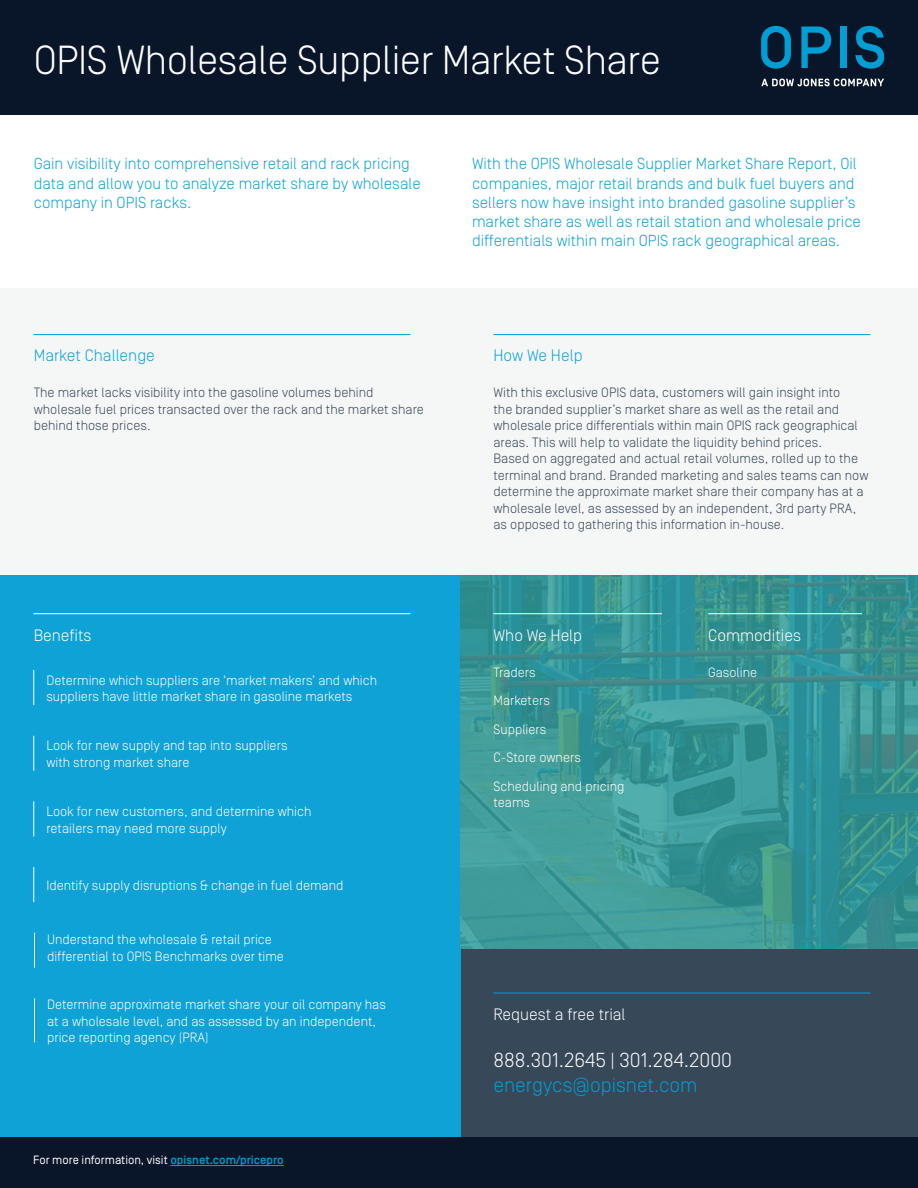
<style>
.page{position:relative;width:918px;height:1188px;background:#fff}
.page>*{position:absolute;margin:0;border:0;box-sizing:border-box;transform-origin:0 0}
.t1{font:300 40.5px "Simplon Norm";letter-spacing:-.01em;color:#fff}
.t2{font:300 20.25px/24.8px "Simplon Norm";color:#fff}
.t3{font:300 16.5px "Simplon Norm";color:#fff}
.t4{font:300 16.5px "Simplon Norm";color:#0fa2d6}
.t5{font:300 16.05px/19.2px "Simplon Norm";color:#0fa2d6}
.t6{font:300 13.5px/16.5px "Simplon Norm";color:#fff}
.t7{font:300 13.5px/16.5px "Simplon Norm";color:#374859}
.t8{font:300 13.5px/16.5px "Simplon Norm";color:#394859}
.t9{font:12px "Simplon Norm";color:#fff}
.s1{font-weight:500;color:#009ed4}
.s2{color:#009ed4}
</style>
<div class="page">
<div style="left:0;top:0;width:918px;height:114px;background:#091629"></div>
<svg style="left:761px;top:26px;width:30px;height:43px"></svg>
<svg style="left:801px;top:27px;width:30px;height:41px"></svg>
<div style="left:840px;top:27px;width:6px;height:41px;background:#009ed4"></div>
<svg style="left:855px;top:26px;width:29px;height:43px"></svg>
<svg style="left:761px;top:79px;width:123px;height:7px"></svg>
<div style="left:0;top:1137px;width:918px;height:51px;background:#091629"></div>
<div style="left:0;top:288px;width:918px;height:287px;background:#f5f7f7"></div>
<div style="left:460px;top:948px;width:458px;height:189px;background:#374859"></div>
<hr style="left:170px;top:1165px;width:114px;height:1px;background:#009ed4">
<hr style="left:493px;top:334px;width:377px;height:1px;background:#009ed4">
<hr style="left:33px;top:334px;width:377px;height:1px;background:#009ed4">
<hr style="left:493px;top:993px;width:377px;height:1px;background:#009ed4">
<div style="left:0;top:575px;width:460px;height:562px;background:#0fa2d6"></div>
<hr style="left:33px;top:670px;width:1px;height:35px;background:#fff">
<hr style="left:34px;top:933px;width:1px;height:35px;background:#fff">
<hr style="left:34px;top:998px;width:1px;height:44px;background:#fff">
<hr style="left:33px;top:801px;width:1px;height:35px;background:#fff">
<hr style="left:33px;top:736px;width:1px;height:35px;background:#fff">
<hr style="left:33px;top:867px;width:1px;height:35px;background:#fff">
<hr style="left:33px;top:613px;width:377px;height:1px;background:#fff">
<svg style="left:460px;top:575px;width:458px;height:374px;background:#389695"></svg>
<hr style="left:493px;top:613px;width:169px;height:1px;background:#fff">
<hr style="left:708px;top:613px;width:154px;height:1px;background:#fff">
<p class="t1" style="left:34px;top:38px;width:629px">OPIS Wholesale Supplier Market Share</p>
<p class="t5" style="left:34px;top:155px;width:388px">Gain visibility into comprehensive retail and rack pricing data and allow you to analyze market share by wholesale company in OPIS racks.</p>
<p class="t5" style="left:472px;top:155px;width:390px">With the OPIS Wholesale Supplier Market Share Report, Oil companies, major retail brands and bulk fuel buyers and sellers now have insight into branded gasoline supplier’s market share as well as retail station and wholesale price differentials within main OPIS rack geographical areas.</p>
<p class="t4" style="left:34px;top:347px;width:123px">Market Challenge</p>
<p class="t8" style="left:34px;top:385px;width:392px">The market lacks visibility into the gasoline volumes behind wholesale fuel prices transacted over the rack and the market share behind those prices.</p>
<p class="t3" style="left:34px;top:626px;width:59px">Benefits</p>
<p class="t6" style="left:46px;top:672px;width:332px">Determine which suppliers are ‘market makers’ and which suppliers have little market share in gasoline markets</p>
<p class="t6" style="left:46px;top:738px;width:243px">Look for new supply and tap into suppliers with strong market share</p>
<p class="t6" style="left:46px;top:803px;width:267px">Look for new customers, and determine which retailers may need more supply</p>
<p class="t6" style="left:46px;top:877px;width:299px">Identify supply disruptions &amp; change in fuel demand</p>
<p class="t6" style="left:47px;top:931px;width:238px">Understand the wholesale &amp; retail price differential to OPIS Benchmarks over time</p>
<p class="t6" style="left:47px;top:997px;width:340px">Determine approximate market share your oil company has at a wholesale level, and as assessed by an independent, price reporting agency (PRA)</p>
<p class="t9" style="left:33px;top:1154px;width:252px">For more information, visit <span class="s1">opisnet.com/pricepro</span></p>
<p class="t4" style="left:493px;top:347px;width:91px">How We Help</p>
<p class="t7" style="left:493px;top:385px;width:376px">With this exclusive OPIS data, customers will gain insight into<br>the branded supplier’s market share as well as the retail and wholesale price differentials within main OPIS rack geographical areas. This will help to validate the liquidity behind prices.<br>Based on aggregated and actual retail volumes, rolled up to the terminal and brand. Branded marketing and sales teams can now determine the approximate market share their company has at a wholesale level, as assessed by an independent, 3rd party PRA, as opposed to gathering this information in-house.</p>
<p class="t3" style="left:493px;top:627px;width:90px">Who We Help</p>
<p class="t6" style="left:493px;top:664px;width:44px">Traders</p>
<p class="t6" style="left:493px;top:693px;width:58px">Marketers</p>
<p class="t6" style="left:493px;top:721px;width:54px">Suppliers</p>
<p class="t6" style="left:493px;top:750px;width:89px">C-Store owners</p>
<p class="t6" style="left:493px;top:778px;width:132px">Scheduling and pricing teams</p>
<p class="t3" style="left:708px;top:627px;width:94px">Commodities</p>
<p class="t6" style="left:708px;top:664px;width:51px">Gasoline</p>
<p class="t3" style="left:493px;top:1006px;width:134px">Request a free trial</p>
<p class="t2" style="left:493px;top:1048px;width:240px">888.301.2645 | 301.284.2000 <span class="s2">energycs@opisnet.com</span></p>
</div>
